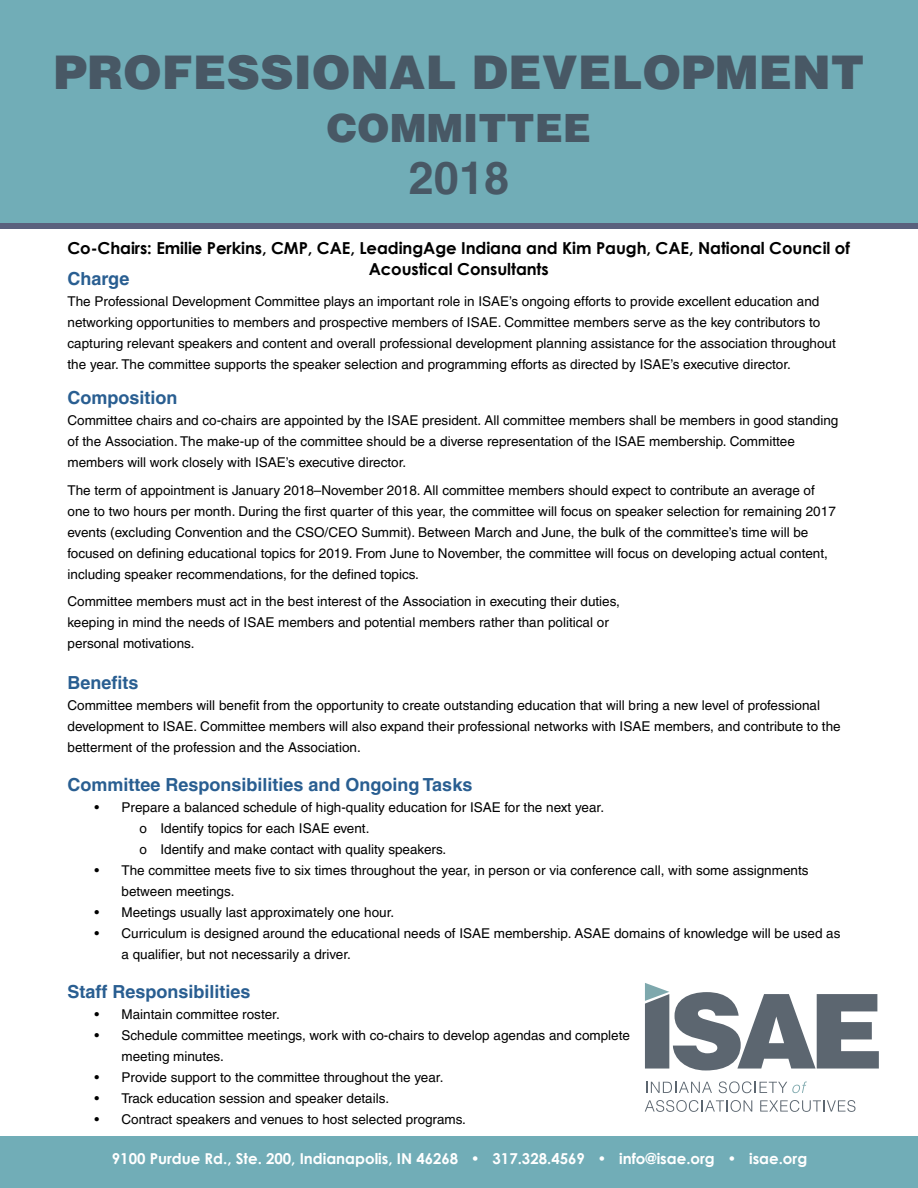
<style>
.page{position:relative;width:918px;height:1188px;background:#fff}
.page>*{position:absolute;margin:0;border:0;box-sizing:border-box;transform-origin:0 0}
.t1{font:900 46.5px "Helvetica LT Pro";color:#485865}
.t2{font:700 45px "Helvetica LT Pro";color:#485865}
.t3{font:900 39px "Helvetica LT Pro";color:#485865}
.t4{font:700 18px "Helvetica LT Pro";color:#295e91}
.t5{font:700 16.5px/21px "Century Gothic";letter-spacing:-.005em;color:#000;text-align:center}
.t6{font:700 15px "Century Gothic";color:#fff}
.t7{font:13.5px/21px "Helvetica LT Pro";color:#000}
</style>
<div class="page">
<div style="left:0;top:0;width:918px;height:226px;background:#71adb7"></div>
<div style="left:0;top:1136px;width:918px;height:52px;background:#71adb7"></div>
<svg style="left:645px;top:983px;width:234px;height:87px"></svg>
<svg style="left:646px;top:1082px;width:66px;height:11px"></svg>
<svg style="left:719px;top:1081px;width:88px;height:12px"></svg>
<svg style="left:645px;top:1100px;width:107px;height:12px"></svg>
<svg style="left:760px;top:1100px;width:96px;height:12px"></svg>
<div style="left:0;top:223px;width:918px;height:6px;background:#5a617d"></div>
<h1 class="t1" style="left:53px;top:42px;width:813px">PROFESSIONAL DEVELOPMENT</h1>
<h3 class="t3" style="left:327px;top:102px;width:266px">COMMITTEE</h3>
<h2 class="t2" style="left:409px;top:151px;width:102px">2018</h2>
<p class="t5" style="left:68px;top:236px;width:784px">Co-Chairs: Emilie Perkins, CMP, CAE, LeadingAge Indiana and Kim Paugh, CAE, National Council of<br>Acoustical Consultants</p>
<h3 class="t4" style="left:68px;top:267px;width:63px">Charge</h3>
<p class="t7" style="left:68px;top:290px;width:770px">The Professional Development Committee plays an important role in ISAE’s ongoing efforts to provide excellent education and networking opportunities to members and prospective members of ISAE. Committee members serve as the key contributors to capturing relevant speakers and content and overall professional development planning assistance for the association throughout the year. The committee supports the speaker selection and programming efforts as directed by ISAE’s executive director.</p>
<h3 class="t4" style="left:68px;top:387px;width:111px">Composition</h3>
<p class="t7" style="left:68px;top:410px;width:772px">Committee chairs and co-chairs are appointed by the ISAE president. All committee members shall be members in good standing of the Association. The make-up of the committee should be a diverse representation of the ISAE membership. Committee members will work closely with ISAE’s executive director.</p>
<p class="t7" style="left:68px;top:479px;width:770px">The term of appointment is January 2018–November 2018. All committee members should expect to contribute an average of one to two hours per month. During the first quarter of this year, the committee will focus on speaker selection for remaining 2017 events (excluding Convention and the CSO/CEO Summit). Between March and June, the bulk of the committee’s time will be focused on defining educational topics for 2019. From June to November, the committee will focus on developing actual content, including speaker recommendations, for the defined topics.</p>
<p class="t7" style="left:68px;top:591px;width:554px">Committee members must act in the best interest of the Association in executing their duties, keeping in mind the needs of ISAE members and potential members rather than political or personal motivations.</p>
<h3 class="t4" style="left:68px;top:672px;width:73px">Benefits</h3>
<p class="t7" style="left:68px;top:695px;width:775px">Committee members will benefit from the opportunity to create outstanding education that will bring a new level of professional development to ISAE. Committee members will also expand their professional networks with ISAE members, and contribute to the betterment of the profession and the Association.</p>
<h3 class="t4" style="left:68px;top:774px;width:406px">Committee Responsibilities and Ongoing Tasks</h3>
<p class="t7" style="left:139px;top:797px;width:466px;text-indent:-45px">• Prepare a balanced schedule of high-quality education for ISAE for the next year. o Identify topics for each ISAE event.<br>o Identify and make contact with quality speakers.</p>
<p class="t7" style="left:122px;top:860px;width:689px;text-indent:-27px">• The committee meets five to six times throughout the year, in person or via conference call, with some assignments between meetings.</p>
<p class="t7" style="left:94px;top:902px;width:301px">• Meetings usually last approximately one hour.</p>
<p class="t7" style="left:122px;top:923px;width:721px;text-indent:-27px">• Curriculum is designed around the educational needs of ISAE membership. ASAE domains of knowledge will be used as a qualifier, but not necessarily a driver.</p>
<h3 class="t4" style="left:68px;top:981px;width:185px">Staff Responsibilities</h3>
<p class="t7" style="left:94px;top:1004px;width:187px">• Maintain committee roster.</p>
<p class="t7" style="left:122px;top:1025px;width:510px;text-indent:-27px">• Schedule committee meetings, work with co-chairs to develop agendas and complete meeting minutes.</p>
<p class="t7" style="left:94px;top:1067px;width:351px">• Provide support to the committee throughout the year.</p>
<p class="t7" style="left:94px;top:1088px;width:296px">• Track education session and speaker details.</p>
<p class="t7" style="left:94px;top:1109px;width:373px">• Contract speakers and venues to host selected programs.</p>
<p class="t6" style="left:112px;top:1147px;width:697px">9100 Purdue Rd., Ste. 200, Indianapolis, IN 46268 • 317.328.4569 • info@isae.org • isae.org</p>
</div>
